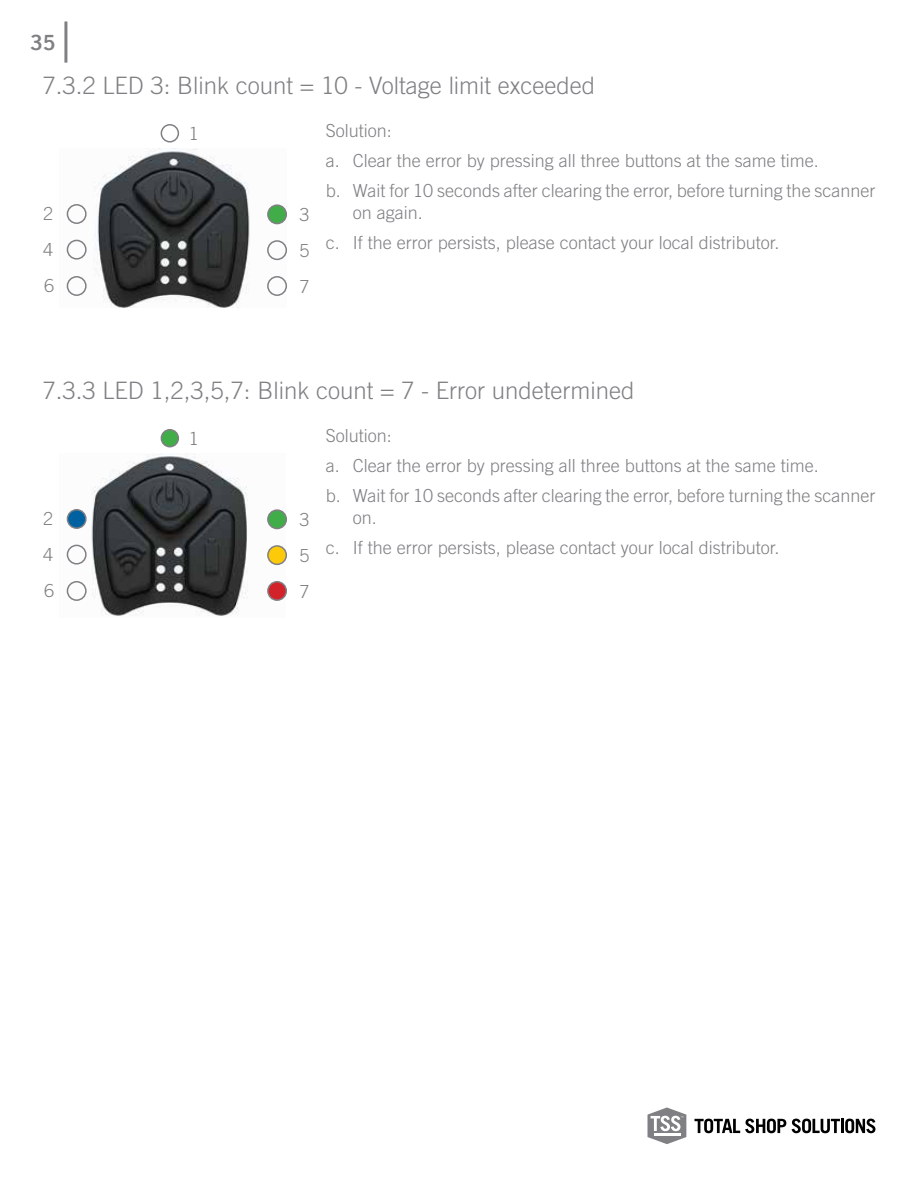
<style>
.page{position:relative;width:918px;height:1188px;background:#fff}
.page>*{position:absolute;margin:0;border:0;box-sizing:border-box;transform-origin:0 0}
.t1{font:300 24px "Trade Gothic LT Std";color:#807f83}
.t2{font:21px "Trade Gothic LT Bold Two";color:#807f83}
.t3{font:300 18px/30.2px "Trade Gothic LT Std";color:#807f83}
</style>
<div class="page">
<svg style="left:648px;top:1108px;width:38px;height:36px"></svg>
<hr style="left:654px;top:1133px;width:26px;height:3px;background:#fff">
<svg style="left:695px;top:1119px;width:91px;height:14px"></svg>
<svg style="left:792px;top:1119px;width:83px;height:14px"></svg>
<hr style="left:64px;top:21px;width:3px;height:42px;background:#807f83">
<img style="left:66px;top:454px;width:219px;height:162px">
<div style="left:161px;top:430px;width:17px;height:17px;background:#41ad49;border-radius:50%"></div>
<div style="left:161px;top:429px;width:18px;height:18px;border:2px solid #807f83;border-radius:50%"></div>
<div style="left:67px;top:510px;width:19px;height:18px;background:#0061a1;border-radius:50%"></div>
<div style="left:67px;top:509px;width:20px;height:20px;border:2px solid #807f83;border-radius:50%"></div>
<div style="left:268px;top:510px;width:18px;height:19px;background:#41ad49;border-radius:50%"></div>
<div style="left:267px;top:509px;width:20px;height:20px;border:2px solid #807f83;border-radius:50%"></div>
<div style="left:67px;top:545px;width:20px;height:20px;border:2px solid #807f83;border-radius:50%"></div>
<div style="left:268px;top:546px;width:18px;height:18px;background:#fdca0a;border-radius:50%"></div>
<div style="left:267px;top:545px;width:20px;height:20px;border:2px solid #807f83;border-radius:50%"></div>
<div style="left:67px;top:581px;width:20px;height:20px;border:2px solid #807f83;border-radius:50%"></div>
<div style="left:268px;top:582px;width:18px;height:18px;background:#d2232a;border-radius:50%"></div>
<div style="left:267px;top:581px;width:20px;height:20px;border:2px solid #807f83;border-radius:50%"></div>
<img style="left:66px;top:149px;width:220px;height:159px">
<div style="left:161px;top:124px;width:18px;height:19px;border:2px solid #807f83;border-radius:50%"></div>
<div style="left:67px;top:204px;width:20px;height:20px;border:2px solid #807f83;border-radius:50%"></div>
<div style="left:268px;top:205px;width:18px;height:19px;background:#41ad49;border-radius:50%"></div>
<div style="left:267px;top:204px;width:20px;height:20px;border:2px solid #807f83;border-radius:50%"></div>
<div style="left:67px;top:240px;width:20px;height:20px;border:2px solid #807f83;border-radius:50%"></div>
<div style="left:267px;top:240px;width:20px;height:20px;border:2px solid #807f83;border-radius:50%"></div>
<div style="left:67px;top:276px;width:20px;height:20px;border:2px solid #807f83;border-radius:50%"></div>
<div style="left:267px;top:276px;width:20px;height:20px;border:2px solid #807f83;border-radius:50%"></div>
<p class="t2" style="left:30px;top:29px;width:27px">35</p>
<h1 class="t1" style="left:43px;top:71px;width:554px">7.3.2 LED 3: Blink count = 10 - Voltage limit exceeded</h1>
<p class="t3" style="left:189px;top:118px;width:12px">1</p>
<p class="t3" style="left:43px;top:199px;width:12px">2</p>
<p class="t3" style="left:299px;top:199px;width:12px">3</p>
<p class="t3" style="left:43px;top:235px;width:12px">4</p>
<p class="t3" style="left:299px;top:235px;width:12px">5</p>
<p class="t3" style="left:44px;top:270px;width:12px">6</p>
<p class="t3" style="left:299px;top:271px;width:12px">7</p>
<p class="t3" style="left:326px;top:115px;width:551px">Solution:<br>a. Clear the error by pressing all three buttons at the same time.<br>b. Wait for 10 seconds after clearing the error, before turning the scanner</p>
<p class="t3" style="left:326px;top:197px;width:455px;text-indent:27px">on again.<br>c. If the error persists, please contact your local distributor.</p>
<h1 class="t1" style="left:43px;top:376px;width:593px">7.3.3 LED 1,2,3,5,7: Blink count = 7 - Error undetermined</h1>
<p class="t3" style="left:189px;top:423px;width:12px">1</p>
<p class="t3" style="left:43px;top:504px;width:12px">2</p>
<p class="t3" style="left:299px;top:504px;width:12px">3</p>
<p class="t3" style="left:43px;top:540px;width:12px">4</p>
<p class="t3" style="left:299px;top:540px;width:12px">5</p>
<p class="t3" style="left:44px;top:575px;width:12px">6</p>
<p class="t3" style="left:299px;top:576px;width:12px">7</p>
<p class="t3" style="left:326px;top:420px;width:551px">Solution:<br>a. Clear the error by pressing all three buttons at the same time.<br>b. Wait for 10 seconds after clearing the error, before turning the scanner</p>
<p class="t3" style="left:326px;top:502px;width:455px;text-indent:27px">on.<br>c. If the error persists, please contact your local distributor.</p>
</div>
